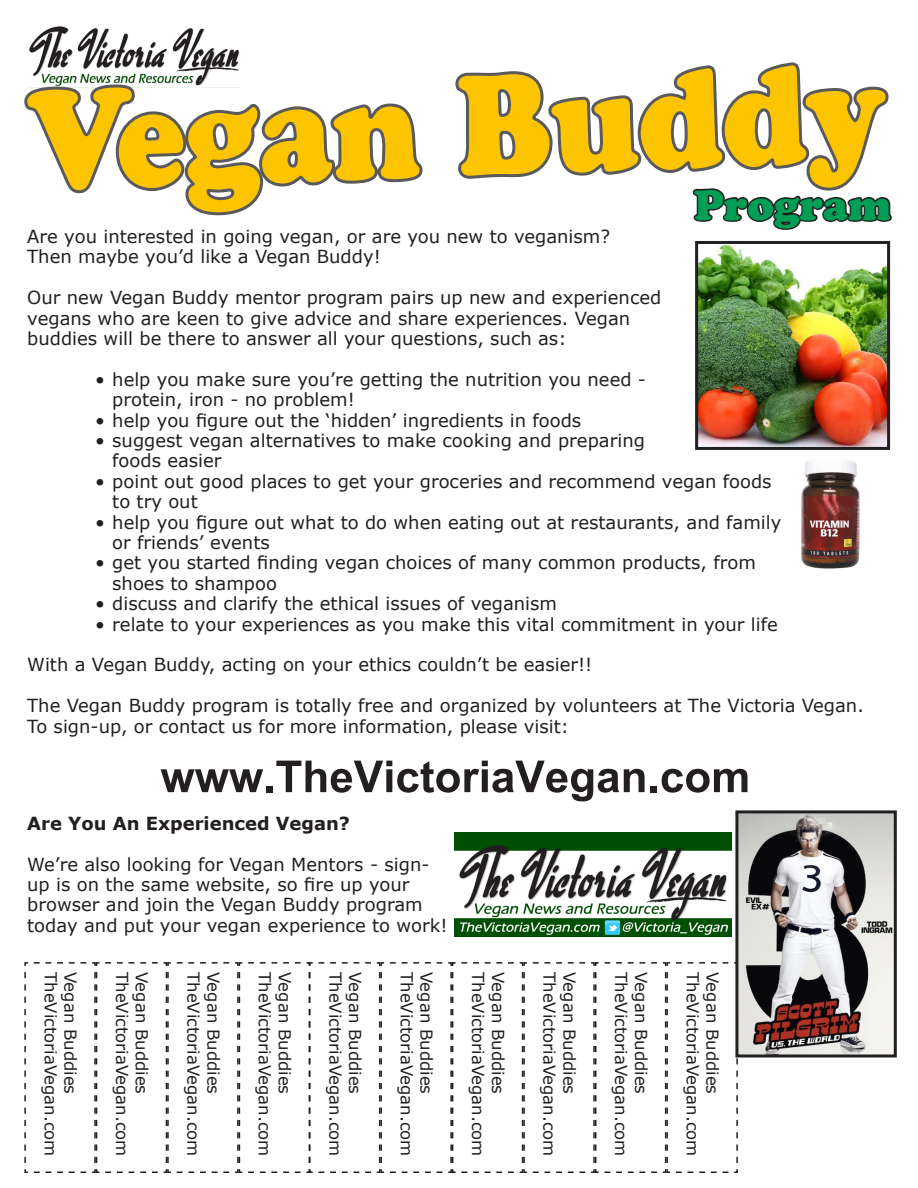
<style>
.page{position:relative;width:918px;height:1188px;background:#fff}
.page>*{position:absolute;margin:0;border:0;box-sizing:border-box;transform-origin:0 0}
.t1{font:140.25px "Cooper Black Std";color:#fdc400;scale:.88 1}
.t2{font:700 61.5px "Utsaah";color:#231f20}
.t3{font:42px "Cooper Black Std";color:#009f55}
.t4{font:18px/20.4px "Verdana";color:#231f20}
.t5{font:700 18px "Verdana";color:#231f20}
.t6{font:16.5px "Verdana";color:#231f20}
</style>
<div class="page">
<svg style="left:24px;top:26px;width:399px;height:190px"></svg>
<svg style="left:455px;top:62px;width:437px;height:378px"></svg>
<img style="left:739px;top:814px;width:154px;height:240px">
<div style="left:735px;top:810px;width:162px;height:248px;border:3px solid #231f20"></div>
<img style="left:699px;top:245px;width:187px;height:201px">
<div style="left:695px;top:241px;width:195px;height:209px;border:3px solid #231f20"></div>
<svg style="left:24px;top:961px;width:715px;height:212px"></svg>
<img style="left:801px;top:461px;width:59px;height:108px">
<img style="left:455px;top:833px;width:276px;height:104px">
<p class="t1" style="left:26px;top:57px;width:976px;rotate:-2deg">Vegan Buddy</p>
<p class="t3" style="left:694px;top:180px;width:199px">Program</p>
<p class="t4" style="left:27px;top:226px;width:585px">Are you interested in going vegan, or are you new to veganism?<br>Then maybe you’d like a Vegan Buddy!</p>
<p class="t4" style="left:27px;top:287px;width:636px">Our new Vegan Buddy mentor program pairs up new and experienced vegans who are keen to give advice and share experiences. Vegan buddies will be there to answer all your questions, such as:</p>
<p class="t4" style="left:112px;top:369px;width:535px;text-indent:-17px">• help you make sure you’re getting the nutrition you need - protein, iron - no problem!</p>
<p class="t4" style="left:95px;top:410px;width:488px">• help you figure out the ‘hidden’ ingredients in foods</p>
<p class="t4" style="left:112px;top:430px;width:534px;text-indent:-17px">• suggest vegan alternatives to make cooking and preparing foods easier</p>
<p class="t4" style="left:112px;top:471px;width:661px;text-indent:-17px">• point out good places to get your groceries and recommend vegan foods to try out</p>
<p class="t4" style="left:112px;top:512px;width:671px;text-indent:-17px">• help you figure out what to do when eating out at restaurants, and family or friends’ events</p>
<p class="t4" style="left:112px;top:552px;width:645px;text-indent:-17px">• get you started finding vegan choices of many common products, from shoes to shampoo</p>
<p class="t4" style="left:95px;top:593px;width:463px">• discuss and clarify the ethical issues of veganism</p>
<p class="t4" style="left:95px;top:614px;width:684px">• relate to your experiences as you make this vital commitment in your life</p>
<p class="t4" style="left:27px;top:654px;width:567px">With a Vegan Buddy, acting on your ethics couldn’t be easier!!</p>
<p class="t4" style="left:27px;top:695px;width:838px">The Vegan Buddy program is totally free and organized by volunteers at The Victoria Vegan.<br>To sign-up, or contact us for more information, please visit:</p>
<p class="t2" style="left:160px;top:743px;width:591px">www.TheVictoriaVegan.com</p>
<p class="t5" style="left:27px;top:811px;width:324px">Are You An Experienced Vegan?</p>
<p class="t4" style="left:27px;top:854px;width:422px">We’re also looking for Vegan Mentors - sign&shy;up is on the same website, so fire up your browser and join the Vegan Buddy program today and put your vegan experience to work!</p>
<p class="t6" style="left:62px;top:972px;width:186px;rotate:90deg">TheVictoriaVegan.com</p>
<p class="t6" style="left:82px;top:972px;width:124px;rotate:90deg">Vegan Buddies</p>
<p class="t6" style="left:133px;top:972px;width:186px;rotate:90deg">TheVictoriaVegan.com</p>
<p class="t6" style="left:153px;top:972px;width:124px;rotate:90deg">Vegan Buddies</p>
<p class="t6" style="left:205px;top:972px;width:186px;rotate:90deg">TheVictoriaVegan.com</p>
<p class="t6" style="left:225px;top:972px;width:124px;rotate:90deg">Vegan Buddies</p>
<p class="t6" style="left:276px;top:972px;width:186px;rotate:90deg">TheVictoriaVegan.com</p>
<p class="t6" style="left:296px;top:972px;width:124px;rotate:90deg">Vegan Buddies</p>
<p class="t6" style="left:347px;top:972px;width:186px;rotate:90deg">TheVictoriaVegan.com</p>
<p class="t6" style="left:366px;top:972px;width:124px;rotate:90deg">Vegan Buddies</p>
<p class="t6" style="left:418px;top:972px;width:186px;rotate:90deg">TheVictoriaVegan.com</p>
<p class="t6" style="left:438px;top:972px;width:124px;rotate:90deg">Vegan Buddies</p>
<p class="t6" style="left:490px;top:972px;width:186px;rotate:90deg">TheVictoriaVegan.com</p>
<p class="t6" style="left:509px;top:972px;width:124px;rotate:90deg">Vegan Buddies</p>
<p class="t6" style="left:561px;top:972px;width:186px;rotate:90deg">TheVictoriaVegan.com</p>
<p class="t6" style="left:581px;top:972px;width:124px;rotate:90deg">Vegan Buddies</p>
<p class="t6" style="left:633px;top:972px;width:186px;rotate:90deg">TheVictoriaVegan.com</p>
<p class="t6" style="left:652px;top:972px;width:124px;rotate:90deg">Vegan Buddies</p>
<p class="t6" style="left:704px;top:972px;width:186px;rotate:90deg">TheVictoriaVegan.com</p>
<p class="t6" style="left:724px;top:972px;width:124px;rotate:90deg">Vegan Buddies</p>
</div>
